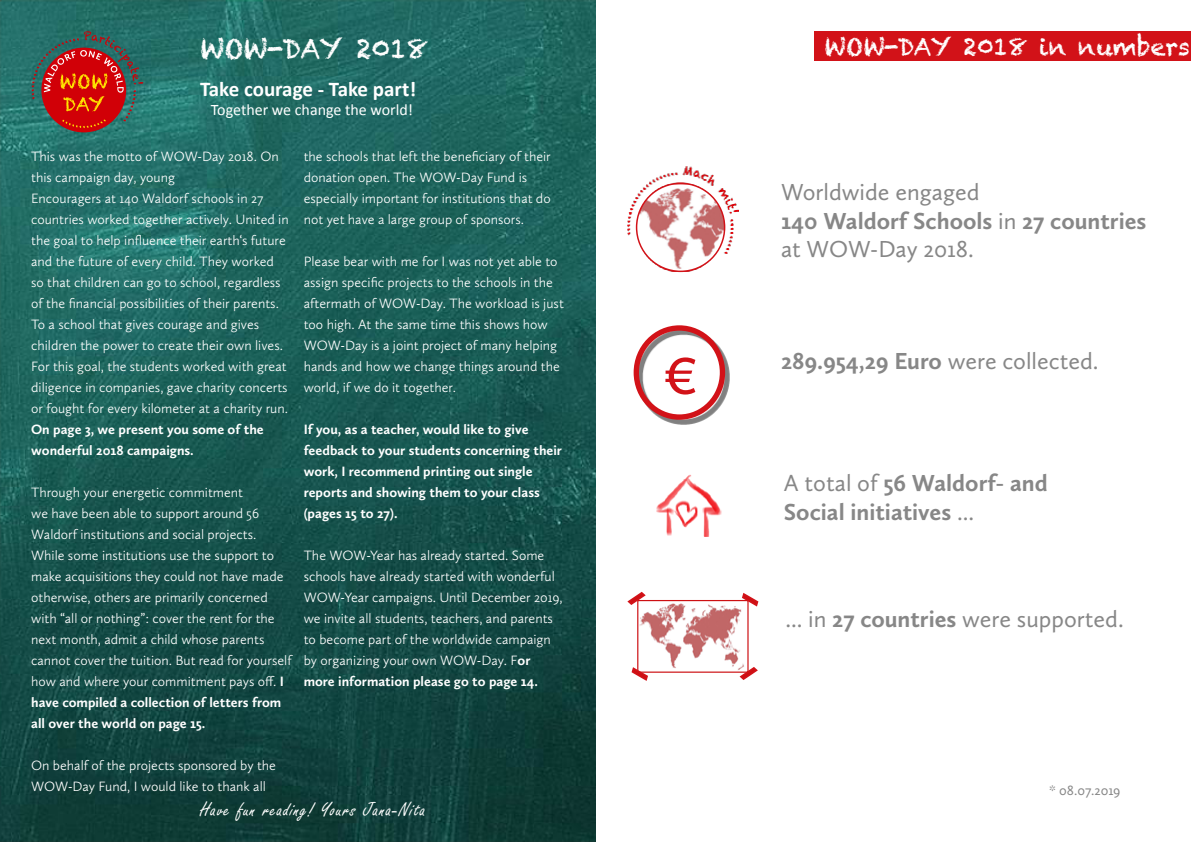
<style>
.page{position:relative;width:1191px;height:842px;background:#fff}
.page>*{position:absolute;margin:0;border:0;box-sizing:border-box;transform-origin:0 0}
.t1{font:64.3px "Calluna Sans";color:#d21218}
.t2{font:27px "Chalkduster";color:#fff}
.t3{font:24px/28.8px "Calluna Sans";color:#878787}
.t4{font:700 24px/28.8px "Calluna Sans";color:#878787}
.t5{font:24px "Chalkduster";color:#fff}
.t6{font:21px "Freestyle Script";letter-spacing:.05em;color:#fff}
.t7{font:700 21px "Calibri";color:#fff}
.t8{font:16px "Calibri";color:#fff}
.t9{font:300 14px/21px "Calluna Sans";color:#fff}
.t10{font:700 14px/21px "Calluna Sans";color:#fff}
.t11{font:14px "Calluna Sans";color:#878787}
.s1{font-weight:700}
.s2{font-weight:400}
</style>
<div class="page">
<div style="left:637px;top:329px;width:92px;height:95px;background:#000;opacity:.5"></div>
<div style="left:633px;top:325px;width:92px;height:95px;border:5px solid #d21218;border-radius:50%"></div>
<img style="left:656px;top:474px;width:66px;height:62px">
<img style="left:639px;top:603px;width:105px;height:65px">
<div style="left:637px;top:600px;width:111px;height:73px;border:1px solid #cd1013"></div>
<img style="left:627px;top:167px;width:111px;height:105px">
<img style="left:636px;top:184px;width:88px;height:87px">
<svg style="left:627px;top:591px;width:20px;height:15px"></svg>
<svg style="left:738px;top:666px;width:20px;height:14px"></svg>
<svg style="left:741px;top:593px;width:18px;height:15px"></svg>
<svg style="left:631px;top:666px;width:18px;height:15px"></svg>
<div style="left:814px;top:32px;width:377px;height:29px;background:#d21218"></div>
<img style="left:0;top:0;width:595px;height:842px">
<svg style="left:31px;top:31px;width:112px;height:97px;background:#85463c"></svg>
<h2 class="t2" style="left:200px;top:33px;width:230px">WOW-DAY 2018</h2>
<h3 class="t5" style="left:824px;top:33px;width:367px">WOW-DAY 2018 in numbers</h3>
<h3 class="t7" style="left:200px;top:75px;width:218px">Take courage - Take part!</h3>
<p class="t8" style="left:211px;top:99px;width:204px">Together we change the world!</p>
<p class="t9" style="left:31px;top:145px;width:259px">This was the motto of WOW-Day 2018. On this campaign day, young<br>Encouragers at 140 Waldorf schools in 27 countries worked together actively. United in the goal to help influence their earth‘s future and the future of every child. They worked so that children can go to school, regardless of the financial possibilities of their parents.<br>To a school that gives courage and gives children the power to create their own lives.<br>For this goal, the students worked with great diligence in companies, gave charity concerts or fought for every kilometer at a charity run.</p>
<p class="t10" style="left:31px;top:418px;width:234px">On page 3, we present you some of the wonderful 2018 campaigns.</p>
<p class="t9" style="left:31px;top:481px;width:262px">Through your energetic commitment<br>we have been able to support around 56<br>Waldorf institutions and social projects.<br>While some institutions use the support to make acquisitions they could not have made otherwise, others are primarily concerned with “all or nothing”: cover the rent for the next month, admit a child whose parents cannot cover the tuition. But read for yourself how and where your commitment pays off. <span class="s1">I have compiled a collection of letters from all over the world on page 15.</span></p>
<p class="t9" style="left:31px;top:754px;width:246px">On behalf of the projects sponsored by the<br>WOW-Day Fund, I would like to thank all</p>
<p class="t9" style="left:304px;top:145px;width:249px">the schools that left the beneficiary of their donation open. The WOW-Day Fund is especially important for institutions that do not yet have a large group of sponsors.</p>
<p class="t9" style="left:304px;top:250px;width:262px">Please bear with me for I was not yet able to assign specific projects to the schools in the aftermath of WOW-Day. The workload is just too high. At the same time this shows how WOW-Day is a joint project of many helping hands and how we change things around the world, if we do it together.</p>
<p class="t10" style="left:304px;top:418px;width:260px">If you, as a teacher, would like to give feedback to your students concerning their work, I recommend printing out single reports and showing them to your class (pages 15 to 27).</p>
<p class="t9" style="left:304px;top:544px;width:260px">The WOW-Year has already started. Some schools have already started with wonderful WOW-Year campaigns. Until December 2019, we invite all students, teachers, and parents to become part of the worldwide campaign by organizing your own WOW-Day. F<span class="s1">or more information please go to page 14.</span></p>
<h3 class="t3" style="left:781px;top:177px;width:367px">Worldwide engaged<br><span class="s1">140 Waldorf Schools</span> in <span class="s1">27 countries </span>at WOW-Day 2018.</h3>
<h3 class="t4" style="left:781px;top:346px;width:319px">289.954,29 Euro <span class="s2">were collected.</span></h3>
<h1 class="t1" style="left:663px;top:333px;width:37px">€</h1>
<h3 class="t4" style="left:784px;top:468px;width:265px"><span class="s2">A total of</span> 56 Waldorf- and<br>Social initiatives <span class="s2">...</span></h3>
<h3 class="t3" style="left:785px;top:604px;width:340px">... in <span class="s1">27 countries</span> were supported.</h3>
<p class="t11" style="left:1049px;top:782px;width:73px">* 08.07.2019</p>
<h3 class="t6" style="left:200px;top:798px;width:227px">Have fun reading! Yours Jana-Nita</h3>
</div>
